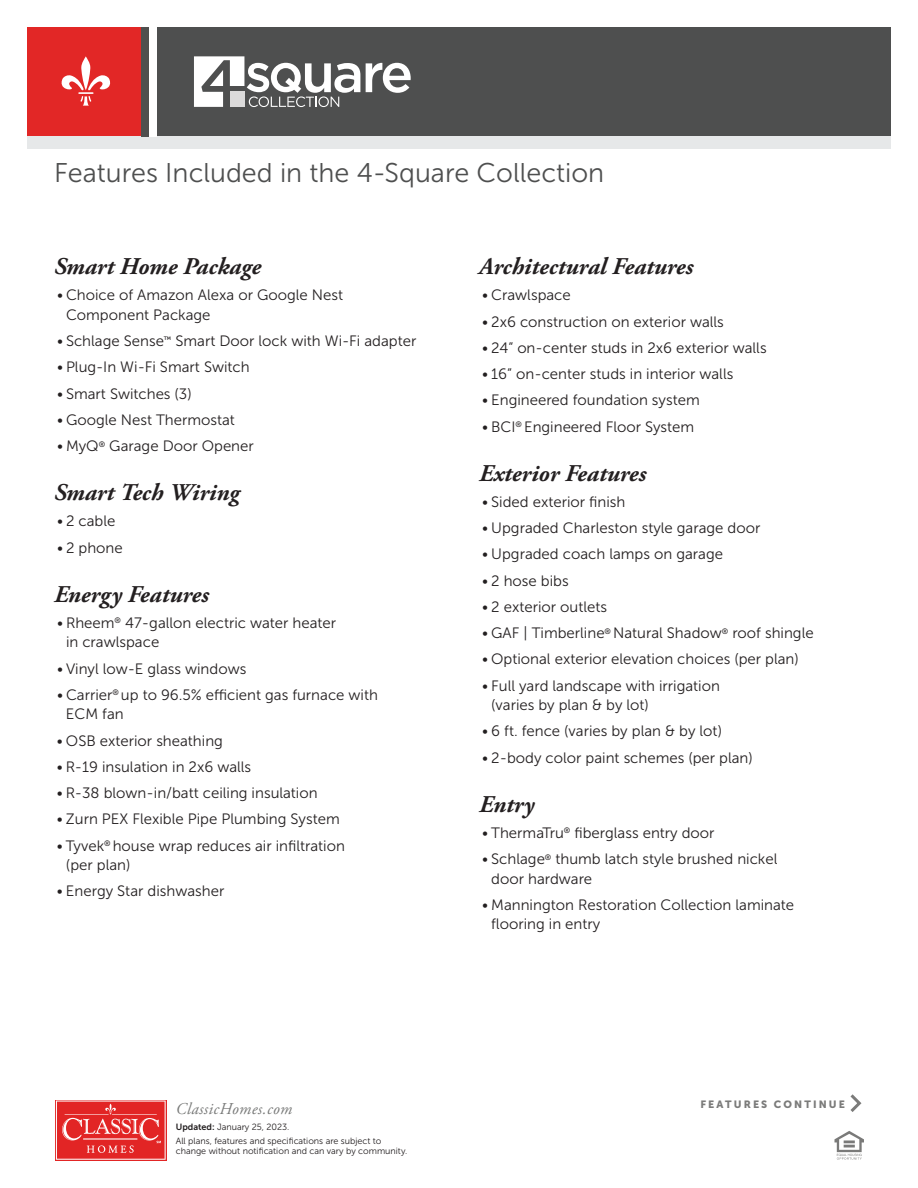
<style>
.page{position:relative;width:918px;height:1188px;background:#fff}
.page>*{position:absolute;margin:0;border:0;box-sizing:border-box;transform-origin:0 0}
.t1{font:27px "Museo Sans 300";color:#4e4f4f}
.t2{font:italic 700 24px "Adobe Garamond Pro";color:#231f20}
.t3{font:italic 16.5px "Adobe Garamond Pro";letter-spacing:.025em;color:#797a79}
.t4{font:15px/19.5px "Museo Sans 300";color:#231f20}
.t5{font:10.5px "Museo Sans 900";letter-spacing:.2em;color:#7b7b7a}
.t6{font:9px/14px "Museo Sans 300";color:#231f20}
.s1{font-family:"Museo Sans 700"}
</style>
<div class="page">
<svg style="left:55px;top:1100px;width:111px;height:60px"></svg>
<svg style="left:56px;top:1101px;width:110px;height:59px;background:#e64646"></svg>
<svg style="left:834px;top:1131px;width:30px;height:29px"></svg>
<svg style="left:850px;top:1094px;width:12px;height:18px"></svg>
<div style="left:145px;top:27px;width:746px;height:114px;background:#4e4f4f"></div>
<div style="left:27px;top:27px;width:118px;height:114px;background:#e22726"></div>
<svg style="left:62px;top:56px;width:48px;height:50px"></svg>
<div style="left:27px;top:136px;width:864px;height:13px;background:#e6e8e9"></div>
<div style="left:142px;top:27px;width:7px;height:109px;background:#4f4f4e"></div>
<div style="left:149px;top:27px;width:7px;height:109px;background:#fff"></div>
<svg style="left:366px;top:63px;width:45px;height:30px"></svg>
<svg style="left:194px;top:56px;width:166px;height:51px"></svg>
<h1 class="t1" style="left:54px;top:158px;width:552px">Features Included in the 4-Square Collection</h1>
<h2 class="t2" style="left:54px;top:253px;width:208px">Smart Home Package</h2>
<p class="t4" style="left:66px;top:285px;width:279px;text-indent:-9px">• Choice of Amazon Alexa or Google Nest<br>Component Package</p>
<p class="t4" style="left:57px;top:331px;width:361px">• Schlage Sense<sup>™</sup> Smart Door lock with Wi-Fi adapter</p>
<p class="t4" style="left:57px;top:357px;width:194px">• Plug-In Wi-Fi Smart Switch</p>
<p class="t4" style="left:57px;top:384px;width:136px">• Smart Switches (3)</p>
<p class="t4" style="left:57px;top:410px;width:179px">• Google Nest Thermostat</p>
<p class="t4" style="left:57px;top:436px;width:198px">• MyQ<sup>®</sup> Garage Door Opener</p>
<h2 class="t2" style="left:54px;top:479px;width:187px">Smart Tech Wiring</h2>
<p class="t4" style="left:57px;top:512px;width:60px">• 2 cable</p>
<p class="t4" style="left:57px;top:538px;width:67px">• 2 phone</p>
<h2 class="t2" style="left:54px;top:580px;width:156px">Energy Features</h2>
<p class="t4" style="left:66px;top:613px;width:272px;text-indent:-9px">• Rheem<sup>®</sup> 47-gallon electric water heater in crawlspace</p>
<p class="t4" style="left:57px;top:659px;width:191px">• Vinyl low-E glass windows</p>
<p class="t4" style="left:66px;top:685px;width:314px;text-indent:-9px">• Carrier<sup>®</sup> up to 96.5% efficient gas furnace with<br>ECM fan</p>
<p class="t4" style="left:57px;top:731px;width:167px">• OSB exterior sheathing</p>
<p class="t4" style="left:57px;top:757px;width:196px">• R-19 insulation in 2x6 walls</p>
<p class="t4" style="left:57px;top:783px;width:262px">• R-38 blown-in/batt ceiling insulation</p>
<p class="t4" style="left:57px;top:810px;width:284px">• Zurn PEX Flexible Pipe Plumbing System</p>
<p class="t4" style="left:66px;top:836px;width:280px;text-indent:-9px">• Tyvek<sup>®</sup> house wrap reduces air infiltration (per plan)</p>
<p class="t4" style="left:57px;top:882px;width:169px">• Energy Star dishwasher</p>
<h2 class="t2" style="left:479px;top:253px;width:216px">Architectural Features</h2>
<p class="t4" style="left:482px;top:285px;width:90px">• Crawlspace</p>
<p class="t4" style="left:482px;top:312px;width:243px">• 2x6 construction on exterior walls</p>
<p class="t4" style="left:482px;top:338px;width:286px">• 24” on-center studs in 2x6 exterior walls</p>
<p class="t4" style="left:482px;top:364px;width:253px">• 16” on-center studs in interior walls</p>
<p class="t4" style="left:482px;top:390px;width:219px">• Engineered foundation system</p>
<p class="t4" style="left:482px;top:417px;width:214px">• BCI<sup>®</sup> Engineered Floor System</p>
<h2 class="t2" style="left:479px;top:459px;width:168px">Exterior Features</h2>
<p class="t4" style="left:482px;top:492px;width:145px">• Sided exterior finish</p>
<p class="t4" style="left:482px;top:518px;width:280px">• Upgraded Charleston style garage door</p>
<p class="t4" style="left:482px;top:545px;width:242px">• Upgraded coach lamps on garage</p>
<p class="t4" style="left:482px;top:571px;width:88px">• 2 hose bibs</p>
<p class="t4" style="left:482px;top:597px;width:126px">• 2 exterior outlets</p>
<p class="t4" style="left:482px;top:623px;width:333px">• GAF | Timberline<sup>®</sup> Natural Shadow<sup>®</sup> roof shingle</p>
<p class="t4" style="left:482px;top:650px;width:318px">• Optional exterior elevation choices (per plan)</p>
<p class="t4" style="left:491px;top:676px;width:230px;text-indent:-9px">• Full yard landscape with irrigation (varies by plan &amp; by lot)</p>
<p class="t4" style="left:482px;top:722px;width:241px">• 6 ft. fence (varies by plan &amp; by lot)</p>
<p class="t4" style="left:482px;top:748px;width:272px">• 2-body color paint schemes (per plan)</p>
<h2 class="t2" style="left:479px;top:790px;width:57px">Entry</h2>
<p class="t4" style="left:482px;top:823px;width:234px">• ThermaTru<sup>®</sup> fiberglass entry door</p>
<p class="t4" style="left:491px;top:849px;width:288px;text-indent:-9px">• Schlage<sup>®</sup> thumb latch style brushed nickel door hardware</p>
<p class="t4" style="left:491px;top:895px;width:305px;text-indent:-9px">• Mannington Restoration Collection laminate flooring in entry</p>
<p class="t3" style="left:176px;top:1098px;width:118px">ClassicHomes.com</p>
<p class="t5" style="left:700px;top:1098px;width:146px">FEATURES CONTINUE</p>
<p class="t6" style="left:176px;top:1120px;width:207px"><span class="s1">Updated:</span> January 25, 2023.<br>All plans, features and specifications are subject to</p>
<p class="t6" style="left:176px;top:1144px;width:233px">change without notification and can vary by community.</p>
</div>
